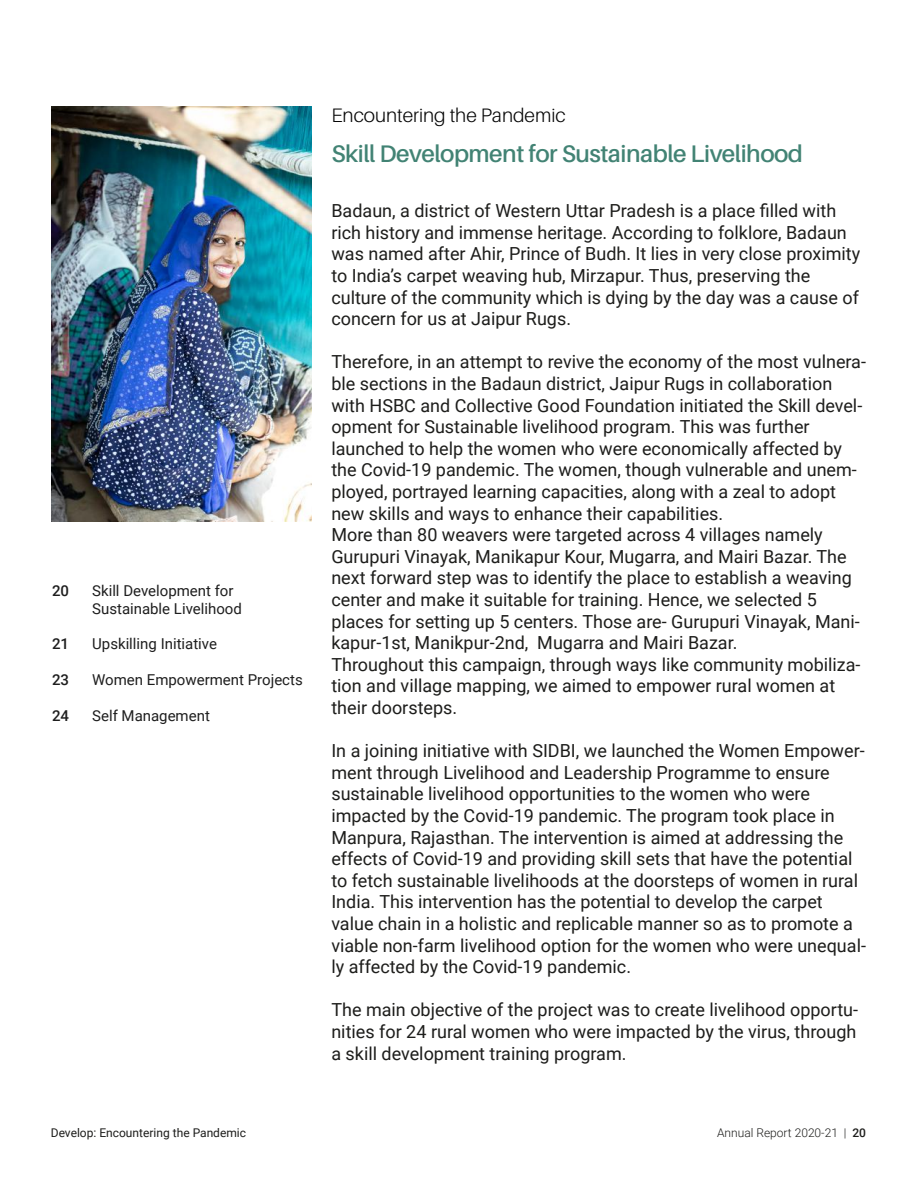
<style>
.page{position:relative;width:918px;height:1188px;background:#fff}
.page>*{position:absolute;margin:0;border:0;box-sizing:border-box;transform-origin:0 0}
.t1{font:600 24px "Aileron";letter-spacing:-.02em;color:#428374}
.t2{font:300 19.5px "Aileron";color:#060606}
.t3{font:18px/21.6px "Roboto";color:#1d1d1b}
.t4{font:15px/18px "Roboto";color:#1e1e1e}
.t5{font:500 15px "Roboto";color:#1e1e1e}
.t6{font:12px "Roboto";color:#1d1d1b}
.t7{font:300 12px "Roboto";color:#1d1d1b}
.s1{font-weight:500}
</style>
<div class="page">
<img style="left:52px;top:106px;width:260px;height:415px">
<p class="t5" style="left:52px;top:580px;width:19px">20</p>
<p class="t5" style="left:52px;top:634px;width:19px">21</p>
<p class="t5" style="left:52px;top:669px;width:19px">23</p>
<p class="t5" style="left:52px;top:705px;width:19px">24</p>
<p class="t4" style="left:92px;top:581px;width:151px">Skill Development for<br>Sustainable Livelihood</p>
<p class="t4" style="left:92px;top:635px;width:126px">Upskilling Initiative</p>
<p class="t4" style="left:92px;top:670px;width:212px">Women Empowerment Projects</p>
<p class="t4" style="left:92px;top:706px;width:119px">Self Management</p>
<p class="t6" style="left:51px;top:1125px;width:197px">Develop: Encountering the Pandemic</p>
<p class="t2" style="left:331px;top:105px;width:236px">Encountering the Pandemic</p>
<h1 class="t1" style="left:331px;top:140px;width:473px">Skill Development for Sustainable Livelihood</h1>
<p class="t3" style="left:331px;top:199px;width:530px">Badaun, a district of Western Uttar Pradesh is a place filled with rich history and immense heritage. According to folklore, Badaun was named after Ahir, Prince of Budh. It lies in very close proximity to India’s carpet weaving hub, Mirzapur. Thus, preserving the culture of the community which is dying by the day was a cause of concern for us at Jaipur Rugs.</p>
<p class="t3" style="left:331px;top:351px;width:536px">Therefore, in an attempt to revive the economy of the most vulnera&shy;ble sections in the Badaun district, Jaipur Rugs in collaboration with HSBC and Collective Good Foundation initiated the Skill devel&shy;opment for Sustainable livelihood program. This was further launched to help the women who were economically affected by the Covid-19 pandemic. The women, though vulnerable and unem&shy;ployed, portrayed learning capacities, along with a zeal to adopt new skills and ways to enhance their capabilities.<br>More than 80 weavers were targeted across 4 villages namely Gurupuri Vinayak, Manikapur Kour, Mugarra, and Mairi Bazar. The next forward step was to identify the place to establish a weaving center and make it suitable for training. Hence, we selected 5 places for setting up 5 centers. Those are- Gurupuri Vinayak, Mani&shy;kapur-1st, Manikpur-2nd, Mugarra and Mairi Bazar.<br>Throughout this campaign, through ways like community mobiliza&shy;tion and village mapping, we aimed to empower rural women at their doorsteps.</p>
<p class="t3" style="left:331px;top:739px;width:536px">In a joining initiative with SIDBI, we launched the Women Empower&shy;ment through Livelihood and Leadership Programme to ensure sustainable livelihood opportunities to the women who were impacted by the Covid-19 pandemic. The program took place in Manpura, Rajasthan. The intervention is aimed at addressing the effects of Covid-19 and providing skill sets that have the potential to fetch sustainable livelihoods at the doorsteps of women in rural India. This intervention has the potential to develop the carpet value chain in a holistic and replicable manner so as to promote a viable non-farm livelihood option for the women who were unequal&shy;ly affected by the Covid-19 pandemic.</p>
<p class="t3" style="left:331px;top:999px;width:528px;text-align:justify">The main objective of the project was to create livelihood opportu&shy;nities for 24 rural women who were impacted by the virus, through a skill development training program.</p>
<p class="t7" style="left:717px;top:1125px;width:150px">Annual Report 2020-21 | <span class="s1">20</span></p>
</div>
